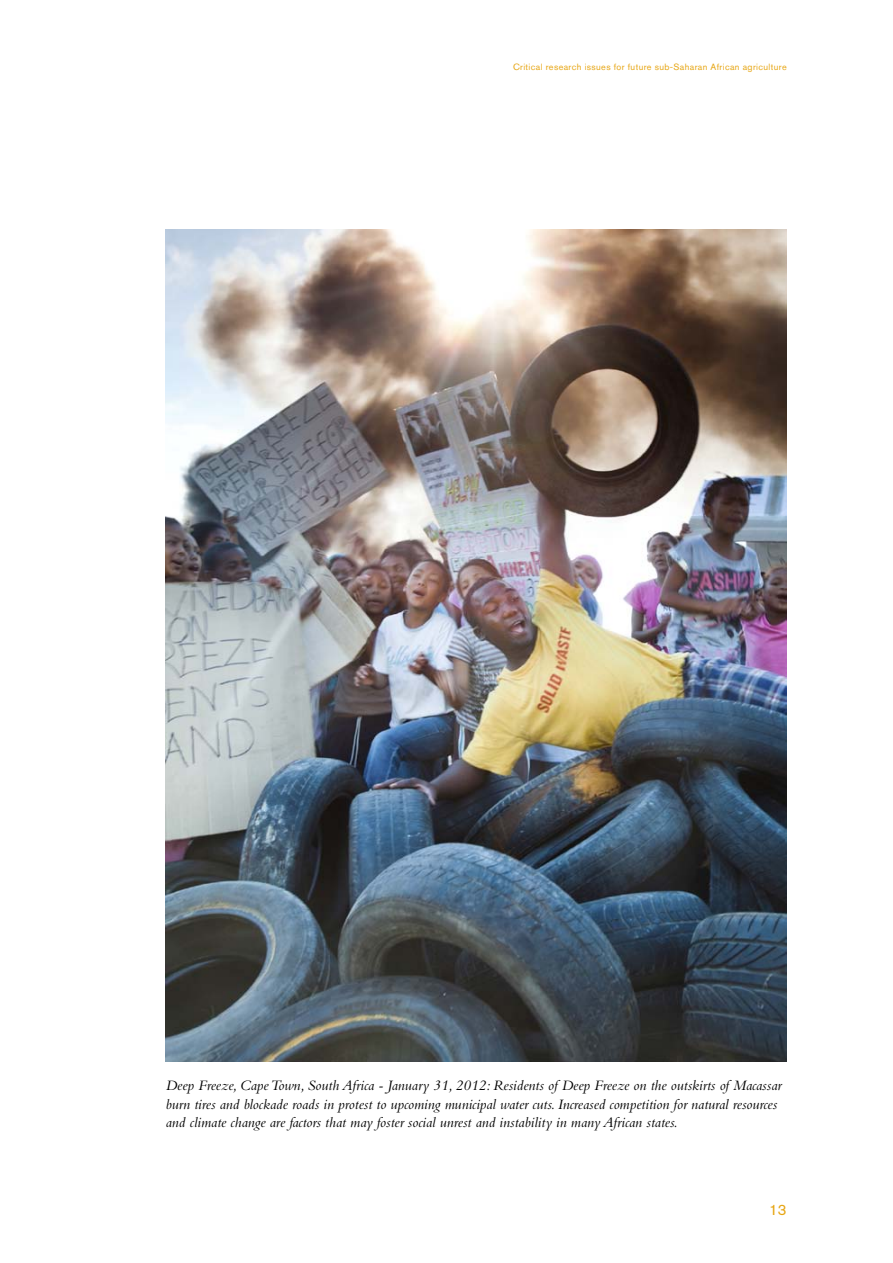
<style>
.page{position:relative;width:893px;height:1263px;background:#fff}
.page>*{position:absolute;margin:0;border:0;box-sizing:border-box;transform-origin:0 0}
.t1{font:italic 15px/18.8px "Bembo Std";color:#000}
.t2{font:15px "Akzidenz Grotesk BQ";color:#e7a614}
.t3{font:9px "Akzidenz Grotesk BQ";letter-spacing:.04em;color:#e7a614}
</style>
<div class="page">
<img style="left:166px;top:230px;width:621px;height:831px">
<p class="t3" style="left:513px;top:62px;width:275px">Critical research issues for future sub-Saharan African agriculture</p>
<p class="t1" style="left:166px;top:1075px;width:617px">Deep Freeze, Cape Town, South Africa - January 31, 2012: Residents of Deep Freeze on the outskirts of Macassar burn tires and blockade roads in protest to upcoming municipal water cuts. Increased competition for natural resources and climate change are factors that may foster social unrest and instability in many African states.</p>
<p class="t2" style="left:769px;top:1201px;width:19px">13</p>
</div>
